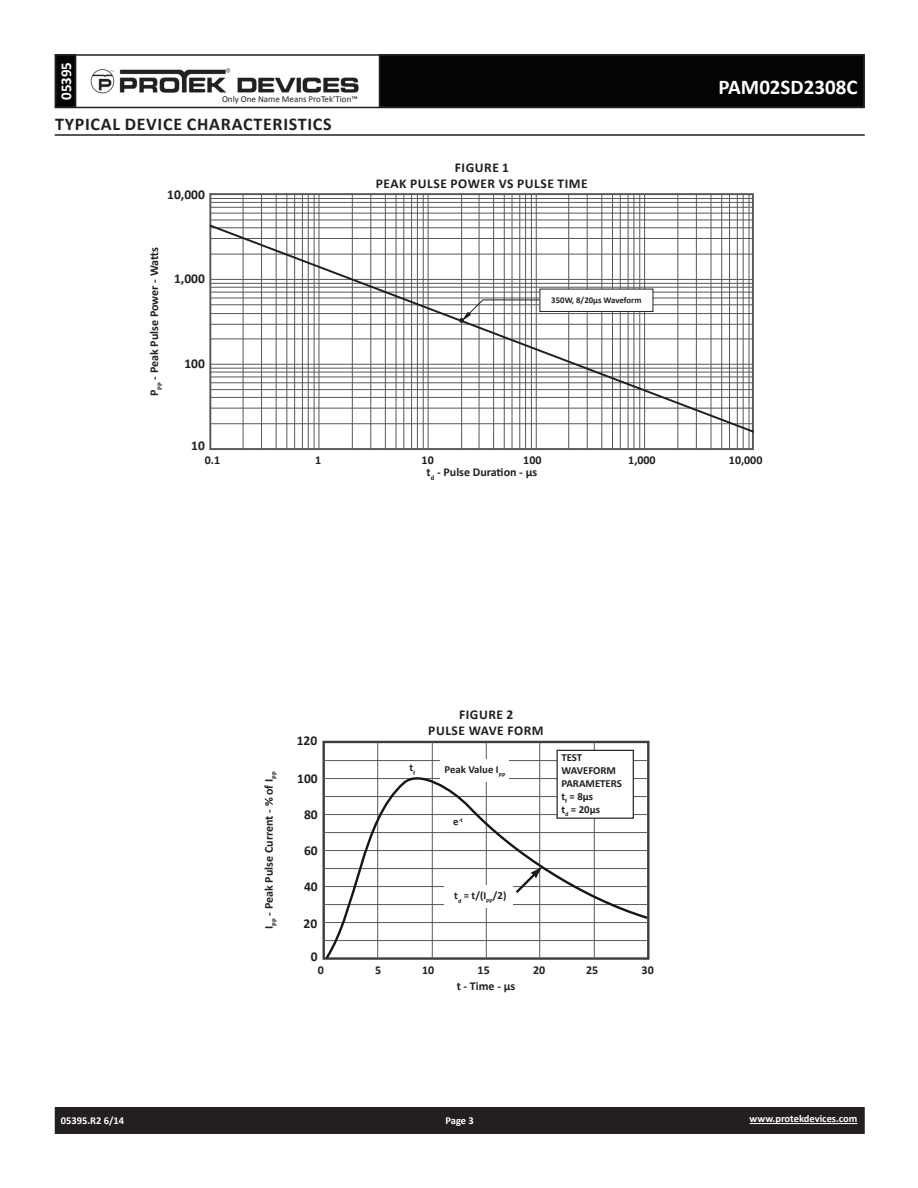
<style>
.page{position:relative;width:918px;height:1188px;background:#fff}
.page>*{position:absolute;margin:0;border:0;box-sizing:border-box;transform-origin:0 0}
.t1{font:700 21px "Calibri";color:#fff}
.t2{font:700 18px "Calibri";letter-spacing:.04em;color:#231f20}
.t3{font:700 15px "Calibri";color:#fff}
.t4{font:700 13.5px/16.2px "Calibri";letter-spacing:.04em;color:#231f20;text-align:center}
.t5{font:700 12px "Calibri";color:#231f20}
.t6{font:700 10.8px/12.9px "Calibri";color:#231f20}
.t7{font:700 10.5px "Calibri";color:#fff}
.t8{font:9px "Calibri";color:#231f20}
.t9{font:700 8.7px "Calibri";color:#231f20}
.t10{font:700 6.3px "Calibri";color:#231f20}
.s1{font-size:10.8px}
</style>
<div class="page">
<div style="left:56px;top:1108px;width:808px;height:25px;background:#231f20"></div>
<div style="left:55px;top:1107px;width:810px;height:27px;border:2px solid #231f20"></div>
<div style="left:56px;top:55px;width:20px;height:52px;background:#040503"></div>
<div style="left:55px;top:54px;width:21px;height:54px;border:2px solid #231f20"></div>
<div style="left:380px;top:55px;width:484px;height:52px;background:#040503"></div>
<div style="left:55px;top:54px;width:810px;height:54px;border:2px solid #231f20"></div>
<img style="left:90px;top:68px;width:269px;height:26px">
<hr style="left:750px;top:1123px;width:107px;height:1px;background:#fff">
<hr style="left:55px;top:134px;width:810px;height:2px;background:#231f20">
<div style="left:209px;top:193px;width:545px;height:257px;border:2px solid #57585a"></div>
<hr style="left:243px;top:195px;width:1px;height:254px;background:#57585a">
<hr style="left:261px;top:195px;width:1px;height:254px;background:#57585a">
<hr style="left:276px;top:195px;width:1px;height:254px;background:#57585a">
<hr style="left:286px;top:195px;width:1px;height:254px;background:#57585a">
<hr style="left:294px;top:195px;width:1px;height:254px;background:#57585a">
<hr style="left:302px;top:195px;width:1px;height:254px;background:#57585a">
<hr style="left:308px;top:195px;width:1px;height:254px;background:#57585a">
<hr style="left:314px;top:195px;width:1px;height:254px;background:#57585a">
<hr style="left:318px;top:195px;width:1px;height:254px;background:#57585a">
<hr style="left:352px;top:195px;width:1px;height:254px;background:#57585a">
<hr style="left:370px;top:195px;width:1px;height:254px;background:#57585a">
<hr style="left:385px;top:195px;width:1px;height:254px;background:#57585a">
<hr style="left:396px;top:195px;width:1px;height:254px;background:#57585a">
<hr style="left:403px;top:195px;width:1px;height:254px;background:#57585a">
<hr style="left:411px;top:195px;width:1px;height:254px;background:#57585a">
<hr style="left:417px;top:195px;width:1px;height:254px;background:#57585a">
<hr style="left:423px;top:195px;width:1px;height:254px;background:#57585a">
<hr style="left:428px;top:195px;width:1px;height:254px;background:#57585a">
<hr style="left:461px;top:195px;width:1px;height:254px;background:#57585a">
<hr style="left:479px;top:195px;width:1px;height:254px;background:#57585a">
<hr style="left:493px;top:195px;width:1px;height:254px;background:#57585a">
<hr style="left:504px;top:195px;width:1px;height:254px;background:#57585a">
<hr style="left:512px;top:195px;width:1px;height:254px;background:#57585a">
<hr style="left:519px;top:195px;width:1px;height:254px;background:#57585a">
<hr style="left:525px;top:195px;width:1px;height:254px;background:#57585a">
<hr style="left:531px;top:195px;width:1px;height:254px;background:#57585a">
<hr style="left:536px;top:195px;width:1px;height:254px;background:#57585a">
<hr style="left:568px;top:195px;width:1px;height:254px;background:#57585a">
<hr style="left:587px;top:195px;width:1px;height:254px;background:#57585a">
<hr style="left:601px;top:195px;width:1px;height:254px;background:#57585a">
<hr style="left:612px;top:195px;width:1px;height:254px;background:#57585a">
<hr style="left:620px;top:195px;width:1px;height:254px;background:#57585a">
<hr style="left:628px;top:195px;width:1px;height:254px;background:#57585a">
<hr style="left:633px;top:195px;width:1px;height:254px;background:#57585a">
<hr style="left:639px;top:195px;width:1px;height:254px;background:#57585a">
<hr style="left:644px;top:195px;width:1px;height:254px;background:#57585a">
<hr style="left:677px;top:195px;width:1px;height:254px;background:#57585a">
<hr style="left:696px;top:195px;width:1px;height:254px;background:#57585a">
<hr style="left:711px;top:195px;width:1px;height:254px;background:#57585a">
<hr style="left:721px;top:195px;width:1px;height:254px;background:#57585a">
<hr style="left:729px;top:195px;width:1px;height:254px;background:#57585a">
<hr style="left:737px;top:195px;width:1px;height:254px;background:#57585a">
<hr style="left:743px;top:195px;width:1px;height:254px;background:#57585a">
<hr style="left:749px;top:195px;width:1px;height:254px;background:#57585a">
<hr style="left:211px;top:219px;width:542px;height:1px;background:#57585a">
<hr style="left:211px;top:213px;width:542px;height:1px;background:#57585a">
<hr style="left:211px;top:207px;width:542px;height:1px;background:#57585a">
<hr style="left:211px;top:202px;width:542px;height:1px;background:#57585a">
<hr style="left:211px;top:198px;width:542px;height:1px;background:#57585a">
<svg style="left:209px;top:223px;width:545px;height:211px"></svg>
<svg style="left:459px;top:299px;width:25px;height:24px"></svg>
<hr style="left:484px;top:299px;width:56px;height:1px;background:#231f20">
<div style="left:540px;top:289px;width:113px;height:22px;background:#fff"></div>
<div style="left:539px;top:289px;width:114px;height:23px;border:1px solid #231f20"></div>
<hr style="left:377px;top:742px;width:1px;height:217px;background:#57585a">
<hr style="left:432px;top:742px;width:1px;height:217px;background:#57585a">
<hr style="left:486px;top:742px;width:1px;height:217px;background:#57585a">
<hr style="left:539px;top:742px;width:1px;height:217px;background:#57585a">
<hr style="left:594px;top:742px;width:1px;height:217px;background:#57585a">
<hr style="left:324px;top:760px;width:324px;height:1px;background:#57585a">
<svg style="left:323px;top:766px;width:327px;height:194px"></svg>
<svg style="left:514px;top:866px;width:29px;height:29px"></svg>
<div style="left:557px;top:750px;width:76px;height:68px;background:#fff"></div>
<div style="left:557px;top:750px;width:77px;height:69px;border:1px solid #231f20"></div>
<div style="left:440px;top:759px;width:69px;height:23px;background:#fff"></div>
<div style="left:444px;top:885px;width:69px;height:23px;background:#fff"></div>
<p class="t3" style="left:56px;top:100px;width:40px;rotate:-90deg">05395</p>
<p class="t8" style="left:222px;top:93px;width:137px">Only One Name Means ProTek’Tion™</p>
<h2 class="t2" style="left:55px;top:112px;width:278px">TYPICAL DEVICE CHARACTERISTICS</h2>
<p class="t4" style="left:167px;top:186px;width:39px">10,000</p>
<p class="t5" style="left:146px;top:396px;width:150px;rotate:-90deg">P<sub>PP</sub> - Peak Pulse Power - Watts</p>
<p class="t4" style="left:174px;top:270px;width:32px">1,000</p>
<p class="t4" style="left:184px;top:355px;width:22px">100</p>
<p class="t4" style="left:191px;top:437px;width:15px">10</p>
<p class="t4" style="left:376px;top:159px;width:213px">FIGURE 1<br>PEAK PULSE POWER VS PULSE TIME</p>
<p class="t9" style="left:551px;top:294px;width:92px">350W, 8/20µs Waveform</p>
<h1 class="t1" style="left:719px;top:74px;width:140px">PAM02SD2308C</h1>
<p class="t5" style="left:205px;top:452px;width:17px">0.1</p>
<p class="t5" style="left:315px;top:452px;width:8px">1</p>
<p class="t5" style="left:422px;top:452px;width:14px">10</p>
<p class="t5" style="left:523px;top:452px;width:20px">100</p>
<p class="t5" style="left:628px;top:452px;width:29px">1,000</p>
<p class="t5" style="left:729px;top:452px;width:35px">10,000</p>
<p class="t5" style="left:427px;top:465px;width:112px">t<sub>d</sub> - Pulse Duration - µs</p>
<p class="t5" style="left:261px;top:929px;width:159px;rotate:-90deg">I<sub>PP</sub> - Peak Pulse Current - % of I<sub>PP</sub></p>
<p class="t4" style="left:297px;top:733px;width:22px">120</p>
<p class="t4" style="left:297px;top:770px;width:22px">100</p>
<p class="t4" style="left:304px;top:807px;width:15px">80</p>
<p class="t4" style="left:304px;top:843px;width:15px">60</p>
<p class="t4" style="left:304px;top:878px;width:15px">40</p>
<p class="t4" style="left:304px;top:916px;width:15px">20</p>
<p class="t4" style="left:311px;top:949px;width:8px">0</p>
<p class="t6" style="left:410px;top:761px;width:7px">t<sub>f</sub></p>
<p class="t4" style="left:428px;top:706px;width:117px">FIGURE 2<br>PULSE WAVE FORM</p>
<p class="t6" style="left:444px;top:763px;width:62px">Peak Value I<sub>PP</sub></p>
<p class="t10" style="left:453px;top:816px;width:11px"><span class="s1">e</span>-t</p>
<p class="t6" style="left:561px;top:750px;width:62px">TEST<br>WAVEFORM<br>PARAMETERS t<sub>f</sub> = 8µs<br>t<sub>d</sub> = 20µs</p>
<p class="t6" style="left:454px;top:888px;width:54px">t<sub>d</sub> = t/(I<sub>PP</sub>/2)</p>
<p class="t5" style="left:318px;top:962px;width:8px">0</p>
<p class="t5" style="left:375px;top:962px;width:8px">5</p>
<p class="t5" style="left:422px;top:962px;width:14px">10</p>
<p class="t5" style="left:478px;top:962px;width:14px">15</p>
<p class="t5" style="left:533px;top:962px;width:14px">20</p>
<p class="t5" style="left:586px;top:962px;width:14px">25</p>
<p class="t5" style="left:642px;top:962px;width:14px">30</p>
<p class="t5" style="left:457px;top:979px;width:60px">t - Time - µs</p>
<p class="t7" style="left:61px;top:1114px;width:65px">05395.R2 6/14</p>
<p class="t7" style="left:446px;top:1114px;width:30px">Page 3</p>
<p class="t7" style="left:750px;top:1112px;width:109px">www.protekdevices.com</p>
</div>
